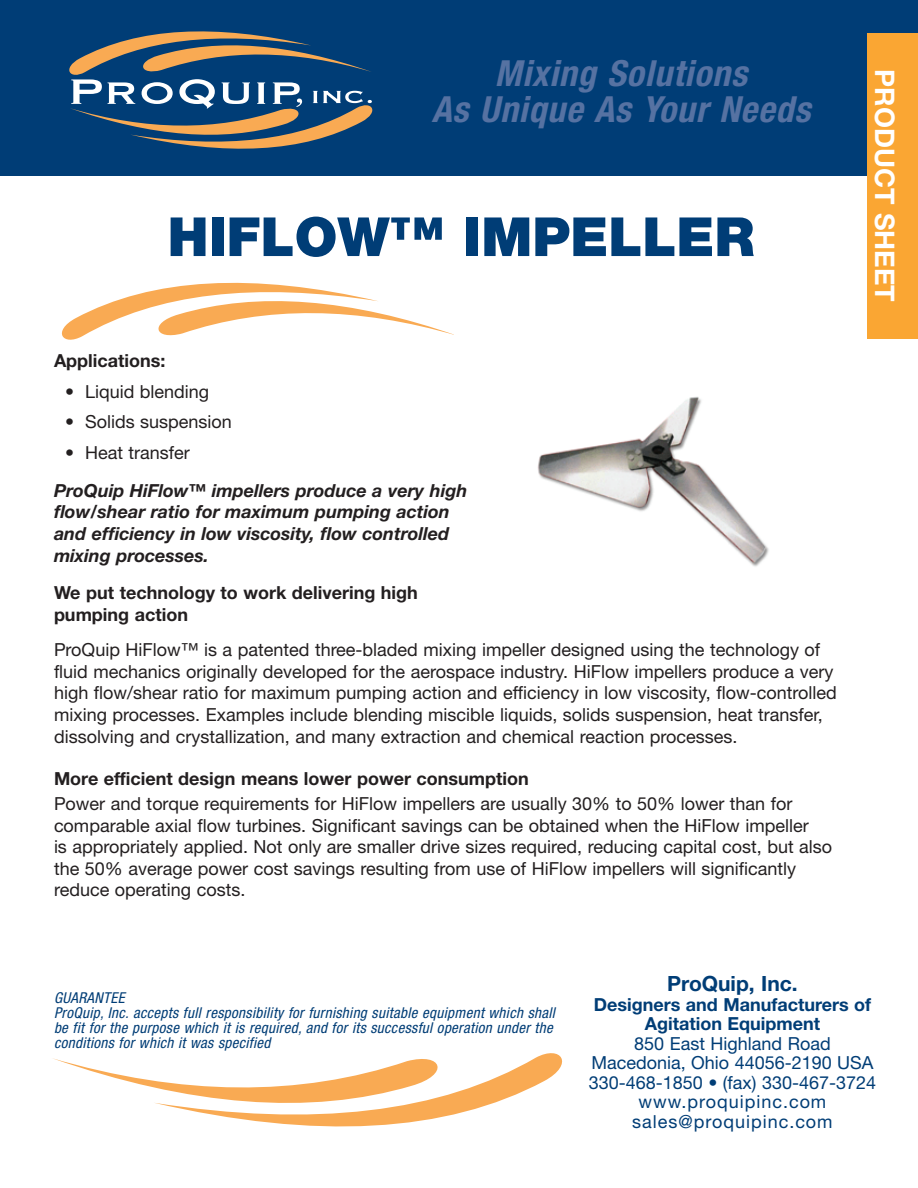
<style>
.page{position:relative;width:918px;height:1188px;background:#fff}
.page>*{position:absolute;margin:0;border:0;box-sizing:border-box;transform-origin:0 0}
.t1{font:900 54px "Helvetica Neue";color:#003d76}
.t2{font:italic 700 condensed 36px/36px "Helvetica Neue";letter-spacing:.025em;color:#5672a2;text-align:center}
.t3{font:700 27px "Helvetica Neue";color:#fff}
.t4{font:700 21px "Helvetica Neue";color:#003d76}
.t5{font:18px/21.6px "Helvetica Neue";color:#231f20}
.t6{font:italic 700 18px/21.6px "Helvetica Neue";color:#231f20}
.t7{font:18px/19.5px "Helvetica Neue";color:#003d76;text-align:center}
.t8{font:700 18px/21.6px "Helvetica Neue";color:#231f20}
.t9{font:700 18px/19.5px "Helvetica Neue";color:#003d76;text-align:center}
.t10{font:italic condensed 15px/15px "Helvetica Neue";letter-spacing:.025em;color:#003d76}
.s1{font-weight:700}
.s2{font-style:normal}
.s3{font-weight:400;font-style:normal}
</style>
<div class="page">
<div style="left:0;top:0;width:918px;height:176px;background:#003d76"></div>
<svg style="left:69px;top:31px;width:304px;height:118px"></svg>
<svg style="left:53px;top:1053px;width:510px;height:74px"></svg>
<img style="left:537px;top:397px;width:232px;height:170px">
<div style="left:867px;top:33px;width:51px;height:305px;background:#faa633"></div>
<svg style="left:61px;top:282px;width:392px;height:58px"></svg>
<h2 class="t2" style="left:432px;top:58px;width:380px">Mixing Solutions<br>As Unique As Your Needs</h2>
<h1 class="t1" style="left:168px;top:217px;width:588px">HIFLOW™ IMPELLER</h1>
<p class="t8" style="left:54px;top:351px;width:113px">Applications:</p>
<p class="t5" style="left:65px;top:382px;width:146px"><span class="s1">•</span> Liquid blending</p>
<p class="t5" style="left:65px;top:413px;width:168px"><span class="s1">•</span> Solids suspension</p>
<p class="t6" style="left:54px;top:436px;width:415px;line-height:37.3px;text-indent:11px"><span class="s2">•</span> <span class="s3">Heat transfer<br></span>ProQuip HiFlow™ impellers produce a very high</p>
<p class="t6" style="left:54px;top:503px;width:397px;text-align:justify">flow/shear ratio for maximum pumping action and efficiency in low viscosity, flow controlled mixing processes.</p>
<p class="t8" style="left:54px;top:583px;width:365px">We put technology to work delivering high pumping action</p>
<p class="t5" style="left:54px;top:641px;width:784px">ProQuip HiFlow™ is a patented three-bladed mixing impeller designed using the technology of fluid mechanics originally developed for the aerospace industry. HiFlow impellers produce a very high flow/shear ratio for maximum pumping action and efficiency in low viscosity, flow-controlled mixing processes. Examples include blending miscible liquids, solids suspension, heat transfer, dissolving and crystallization, and many extraction and chemical reaction processes.</p>
<p class="t8" style="left:54px;top:769px;width:476px">More efficient design means lower power consumption</p>
<p class="t5" style="left:54px;top:795px;width:780px">Power and torque requirements for HiFlow impellers are usually 30% to 50% lower than for comparable axial flow turbines. Significant savings can be obtained when the HiFlow impeller<br>is appropriately applied. Not only are smaller drive sizes required, reducing capital cost, but also the 50% average power cost savings resulting from use of HiFlow impellers will significantly reduce operating costs.</p>
<h3 class="t3" style="left:894px;top:69px;width:234px;rotate:90deg">PRODUCT SHEET</h3>
<p class="t10" style="left:54px;top:991px;width:503px">GUARANTEE<br>ProQuip, Inc. accepts full responsibility for furnishing suitable equipment which shall be fit for the purpose which it is required, and for its successful operation under the conditions for which it was specified</p>
<p class="t4" style="left:667px;top:976px;width:132px">ProQuip, Inc.</p>
<p class="t9" style="left:594px;top:996px;width:279px">Designers and Manufacturers of<br>Agitation Equipment</p>
<p class="t7" style="left:589px;top:1036px;width:289px">850 East Highland Road<br>Macedonia, Ohio 44056-2190 USA<br>330-468-1850 • (fax) 330-467-3724 www.proquipinc.com sales@proquipinc.com</p>
</div>
